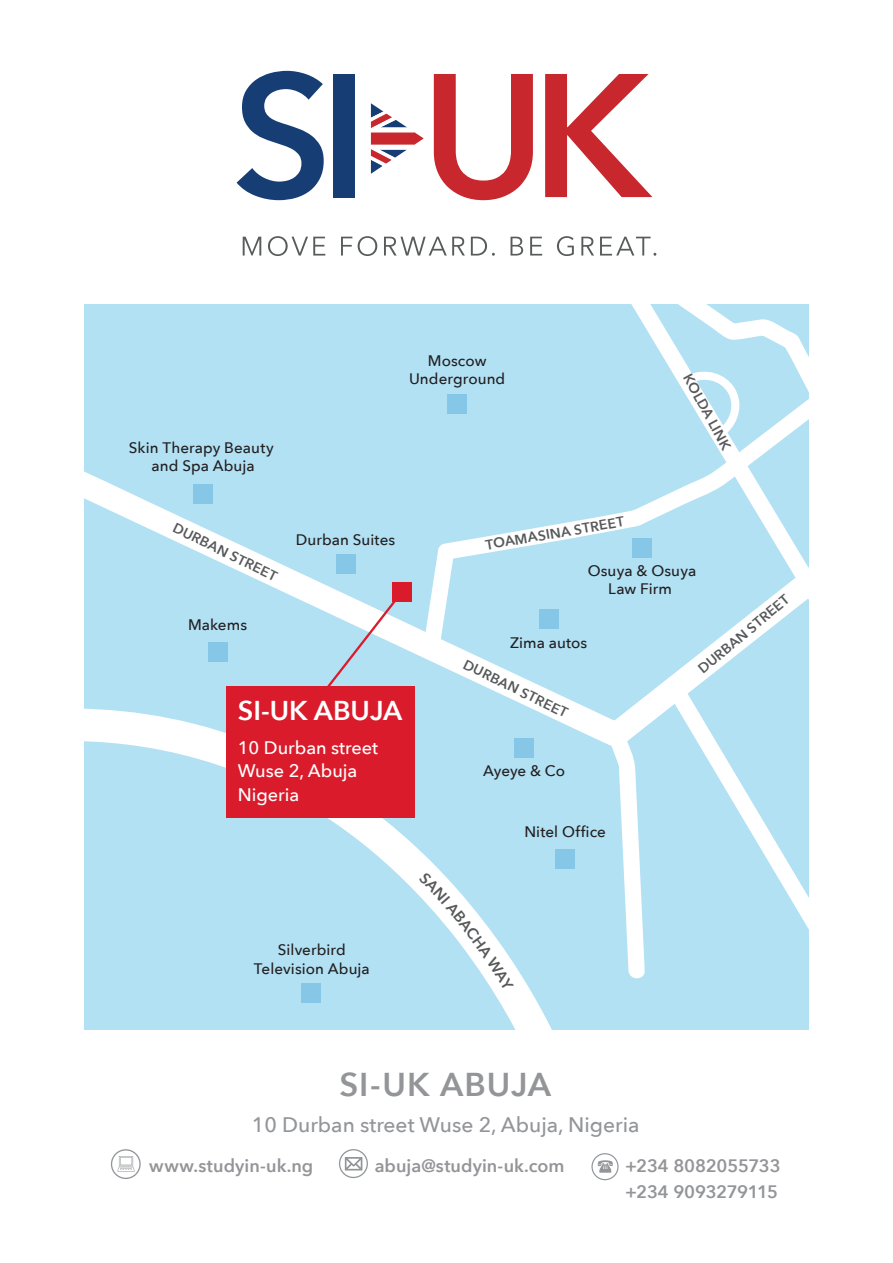
<style>
.page{position:relative;width:893px;height:1263px;background:#fff}
.page>*{position:absolute;margin:0;border:0;box-sizing:border-box;transform-origin:0 0}
.t1{font:600 33px "Avenir Next";letter-spacing:.025em;color:#939598}
.t2{font:600 27.15px "Avenir Next";color:#fff}
.t3{font:500 21px "Avenir Next";color:#939598}
.t4{font:500 18.15px/23.9px "Avenir Next";color:#fff}
.t5{font:600 18px/25.8px "Avenir Next";letter-spacing:-.005em;color:#939598}
.t6{font:500 15.15px/18.3px "Avenir Next";letter-spacing:.005em;color:#231f20;text-align:center}
.t7{font:600 13.95px "Avenir Next";color:#57585a}
</style>
<div class="page">
<svg style="left:339px;top:1149px;width:29px;height:29px"></svg>
<svg style="left:591px;top:1153px;width:28px;height:27px"></svg>
<svg style="left:111px;top:1149px;width:30px;height:30px"></svg>
<svg style="left:243px;top:237px;width:18px;height:19px"></svg>
<svg style="left:268px;top:236px;width:57px;height:20px"></svg>
<svg style="left:341px;top:237px;width:11px;height:19px"></svg>
<svg style="left:358px;top:236px;width:19px;height:20px"></svg>
<svg style="left:384px;top:237px;width:81px;height:19px"></svg>
<svg style="left:471px;top:237px;width:24px;height:19px"></svg>
<svg style="left:511px;top:237px;width:12px;height:19px"></svg>
<svg style="left:530px;top:237px;width:12px;height:19px"></svg>
<svg style="left:557px;top:236px;width:17px;height:20px"></svg>
<svg style="left:581px;top:237px;width:13px;height:19px"></svg>
<svg style="left:600px;top:237px;width:56px;height:19px"></svg>
<svg style="left:237px;top:71px;width:87px;height:129px"></svg>
<div style="left:333px;top:74px;width:22px;height:123px;background:#163e74"></div>
<svg style="left:434px;top:74px;width:99px;height:126px"></svg>
<svg style="left:545px;top:74px;width:107px;height:123px"></svg>
<svg style="left:371px;top:103px;width:53px;height:71px"></svg>
<div style="left:84px;top:305px;width:725px;height:725px;background:#b2e1f4"></div>
<svg style="left:151px;top:748px;width:401px;height:282px"></svg>
<svg style="left:84px;top:471px;width:649px;height:277px"></svg>
<svg style="left:604px;top:723px;width:41px;height:256px"></svg>
<svg style="left:665px;top:679px;width:144px;height:250px"></svg>
<svg style="left:422px;top:471px;width:345px;height:187px"></svg>
<svg style="left:612px;top:304px;width:197px;height:327px"></svg>
<svg style="left:646px;top:304px;width:163px;height:133px"></svg>
<div style="left:392px;top:582px;width:20px;height:19px;background:#da1b2b"></div>
<svg style="left:312px;top:589px;width:93px;height:97px"></svg>
<div style="left:227px;top:686px;width:188px;height:132px;background:#da1b2b"></div>
<div style="left:539px;top:610px;width:19px;height:19px;background:#86c7e7"></div>
<div style="left:447px;top:394px;width:20px;height:20px;background:#86c7e7"></div>
<div style="left:632px;top:538px;width:20px;height:19px;background:#86c7e7"></div>
<div style="left:208px;top:642px;width:19px;height:19px;background:#86c7e7"></div>
<div style="left:555px;top:849px;width:19px;height:20px;background:#86c7e7"></div>
<div style="left:302px;top:983px;width:19px;height:19px;background:#86c7e7"></div>
<div style="left:514px;top:738px;width:20px;height:19px;background:#86c7e7"></div>
<div style="left:336px;top:554px;width:19px;height:19px;background:#86c7e7"></div>
<div style="left:194px;top:484px;width:19px;height:19px;background:#86c7e7"></div>
<svg style="left:419px;top:871px;width:95px;height:120px"></svg>
<p class="t6" style="left:129px;top:438px;width:146px">Skin Therapy Beauty and Spa Abuja</p>
<p class="t6" style="left:409px;top:351px;width:98px">Moscow<br>Underground</p>
<p class="t7" style="left:697px;top:369px;width:86px;rotate:61deg">KOLDA LINK</p>
<p class="t7" style="left:179px;top:516px;width:116px;rotate:26deg">DURBAN STREET</p>
<p class="t6" style="left:188px;top:615px;width:61px">Makems</p>
<p class="t6" style="left:296px;top:530px;width:101px">Durban Suites</p>
<h2 class="t2" style="left:238px;top:687px;width:166px">SI-UK ABUJA</h2>
<p class="t4" style="left:238px;top:735px;width:142px">10 Durban street<br>Wuse 2, Abuja<br>Nigeria</p>
<p class="t6" style="left:254px;top:940px;width:117px">Silverbird<br>Television Abuja</p>
<p class="t7" style="left:484px;top:533px;width:142px;rotate:-10deg">TOAMASINA STREET</p>
<p class="t6" style="left:588px;top:561px;width:110px">Osuya &amp; Osuya<br>Law Firm</p>
<p class="t7" style="left:692px;top:661px;width:116px;rotate:-40deg">DURBAN STREET</p>
<p class="t6" style="left:510px;top:632px;width:79px">Zima autos</p>
<p class="t7" style="left:470px;top:652px;width:116px;rotate:26deg">DURBAN STREET</p>
<p class="t6" style="left:483px;top:761px;width:84px">Ayeye &amp; Co</p>
<p class="t6" style="left:524px;top:822px;width:83px">Nitel Office</p>
<h1 class="t1" style="left:339px;top:1056px;width:213px">SI-UK ABUJA</h1>
<h3 class="t3" style="left:252px;top:1107px;width:389px">10 Durban street Wuse 2, Abuja, Nigeria</h3>
<p class="t5" style="left:149px;top:1152px;width:166px">www.studyin-uk.ng</p>
<p class="t5" style="left:375px;top:1152px;width:191px">abuja@studyin-uk.com</p>
<p class="t5" style="left:625px;top:1152px;width:157px">+234 8082055733 +234 9093279115</p>
</div>
